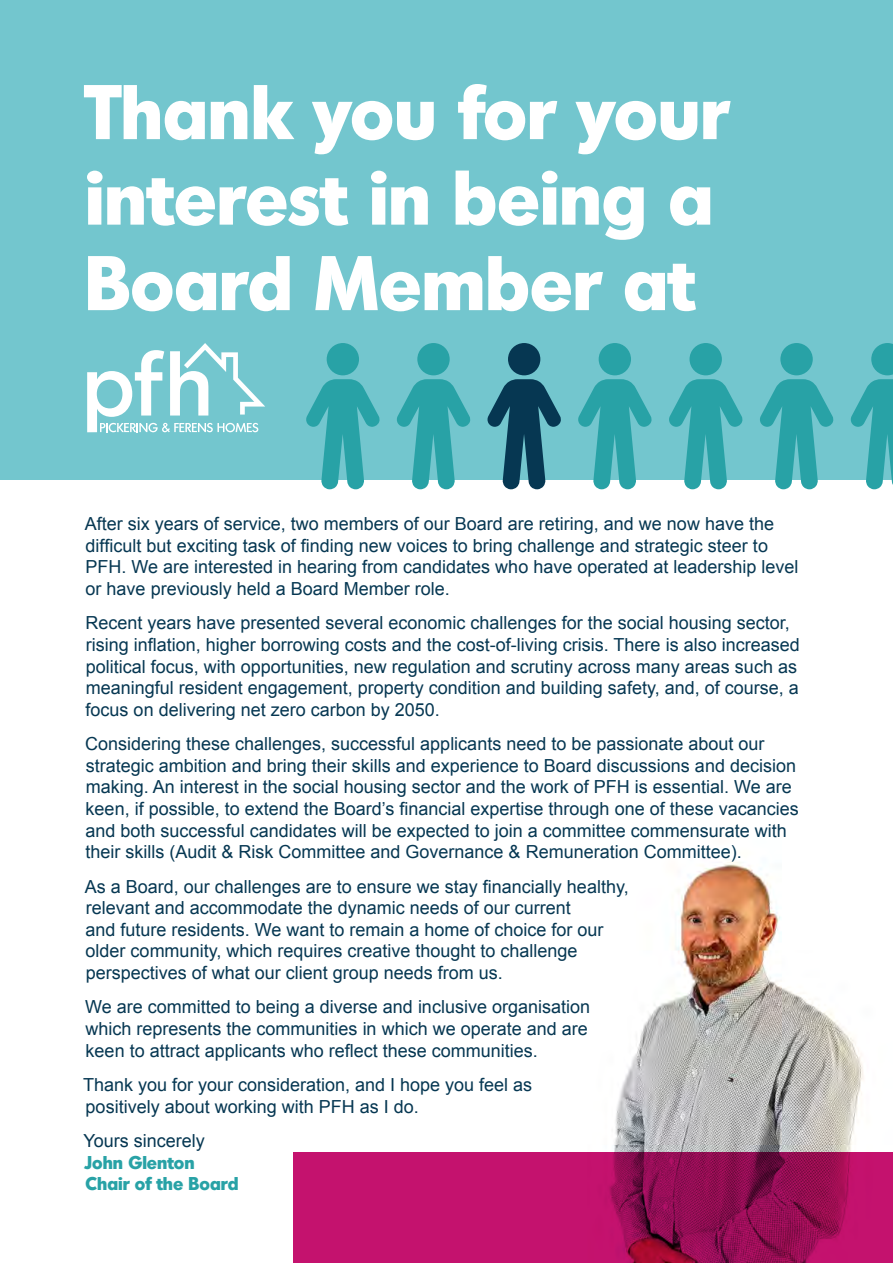
<style>
.page{position:relative;width:893px;height:1263px;background:#fff}
.page>*{position:absolute;margin:0;border:0;box-sizing:border-box;transform-origin:0 0}
.t1{font:700 75px/85.5px "Montreal TS";color:#fff}
.t2{font:18px/21.6px "Arial";color:#063752}
.t3{font:700 18px/21.6px "Montreal TS";color:#28a2a6}
</style>
<div class="page">
<div style="left:0;top:0;width:893px;height:479px;background:#73c6ce"></div>
<img style="left:614px;top:862px;width:250px;height:290px">
<svg style="left:87px;top:343px;width:178px;height:89px"></svg>
<svg style="left:293px;top:1152px;width:600px;height:111px;background:#b00f62"></svg>
<div style="left:327px;top:343px;width:32px;height:32px;background:#28a2a6;border-radius:50%"></div>
<svg style="left:306px;top:379px;width:74px;height:110px"></svg>
<div style="left:689px;top:343px;width:33px;height:32px;background:#28a2a6;border-radius:50%"></div>
<svg style="left:669px;top:379px;width:74px;height:110px"></svg>
<div style="left:780px;top:343px;width:33px;height:32px;background:#28a2a6;border-radius:50%"></div>
<svg style="left:759px;top:379px;width:74px;height:110px"></svg>
<svg style="left:850px;top:343px;width:43px;height:146px"></svg>
<div style="left:417px;top:343px;width:33px;height:32px;background:#28a2a6;border-radius:50%"></div>
<svg style="left:396px;top:379px;width:74px;height:110px"></svg>
<div style="left:508px;top:343px;width:32px;height:32px;background:#063752;border-radius:50%"></div>
<svg style="left:487px;top:379px;width:74px;height:110px"></svg>
<div style="left:599px;top:343px;width:32px;height:32px;background:#28a2a6;border-radius:50%"></div>
<svg style="left:578px;top:379px;width:74px;height:110px"></svg>
<h1 class="t1" style="left:85px;top:66px;width:645px">Thank you for your interest in being a<br>Board Member at</h1>
<p class="t2" style="left:85px;top:513px;width:715px">After six years of service, two members of our Board are retiring, and we now have the difficult but exciting task of finding new voices to bring challenge and strategic steer to PFH. We are interested in hearing from candidates who have operated at leadership level or have previously held a Board Member role.</p>
<p class="t2" style="left:85px;top:612px;width:716px">Recent years have presented several economic challenges for the social housing sector, rising inflation, higher borrowing costs and the cost-of-living crisis. There is also increased political focus, with opportunities, new regulation and scrutiny across many areas such as meaningful resident engagement, property condition and building safety, and, of course, a focus on delivering net zero carbon by 2050.</p>
<p class="t2" style="left:85px;top:733px;width:715px">Considering these challenges, successful applicants need to be passionate about our strategic ambition and bring their skills and experience to Board discussions and decision making. An interest in the social housing sector and the work of PFH is essential. We are keen, if possible, to extend the Board’s financial expertise through one of these vacancies and both successful candidates will be expected to join a committee commensurate with their skills (Audit &amp; Risk Committee and Governance &amp; Remuneration Committee).</p>
<p class="t2" style="left:85px;top:876px;width:545px">As a Board, our challenges are to ensure we stay financially healthy, relevant and accommodate the dynamic needs of our current<br>and future residents. We want to remain a home of choice for our older community, which requires creative thought to challenge perspectives of what our client group needs from us.</p>
<p class="t2" style="left:85px;top:996px;width:506px">We are committed to being a diverse and inclusive organisation which represents the communities in which we operate and are keen to attract applicants who reflect these communities.</p>
<p class="t2" style="left:83px;top:1074px;width:451px">Thank you for your consideration, and I hope you feel as positively about working with PFH as I do.</p>
<p class="t2" style="left:83px;top:1130px;width:123px">Yours sincerely</p>
<p class="t3" style="left:85px;top:1150px;width:155px">John Glenton<br>Chair of the Board</p>
</div>
